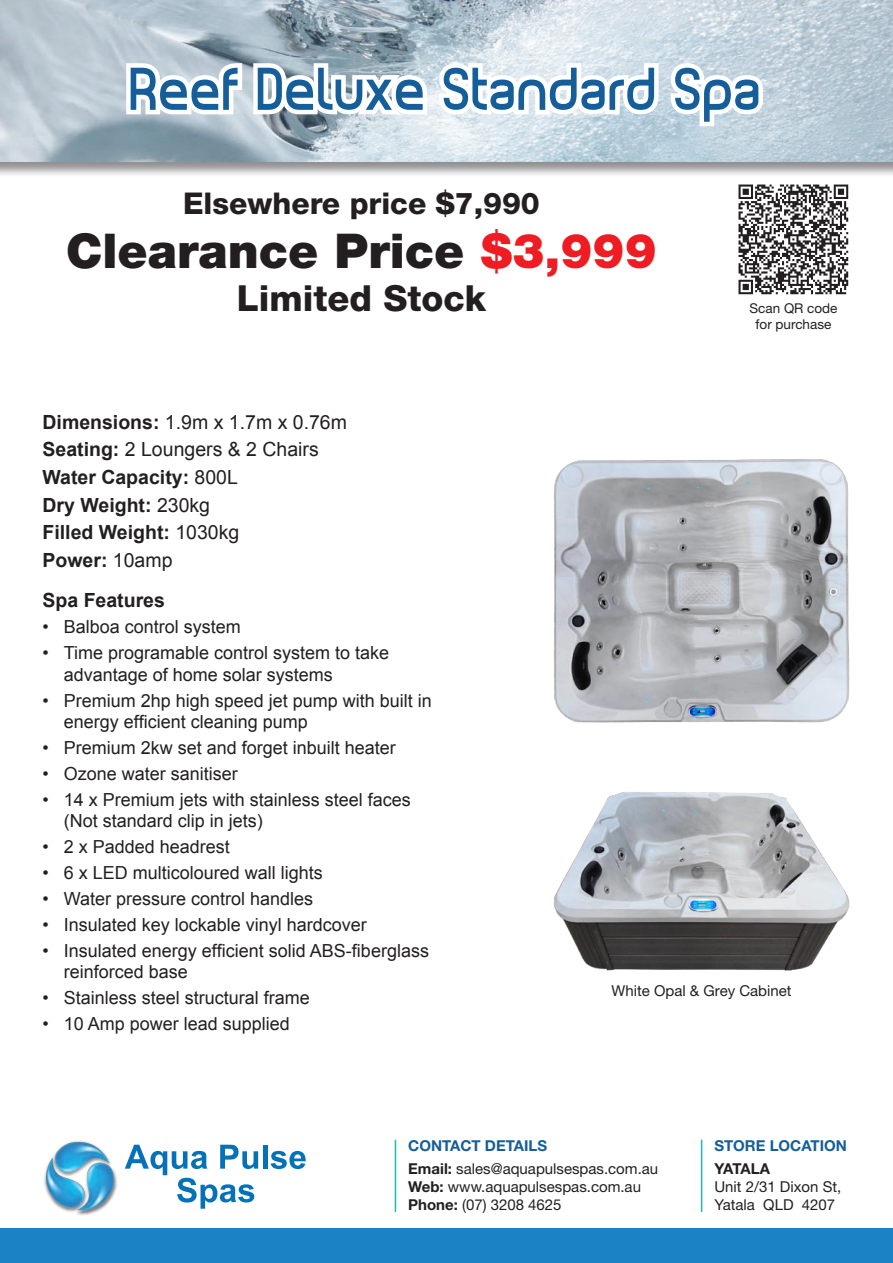
<style>
.page{position:relative;width:893px;height:1263px;background:#fff}
.page>*{position:absolute;margin:0;border:0;box-sizing:border-box;transform-origin:0 0}
.t1{font:57px "Planet Estyle";letter-spacing:.01em;color:#155e99;scale:.95 1}
.t2{font:900 48px "Helvetica Neue";color:#231f20}
.t3{font:800 36px "Helvetica Neue";color:#231f20}
.t4{font:800 30px "Helvetica Neue";color:#231f20}
.t5{font:700 19.5px "Arial";color:#231f20}
.t6{font:19.5px "Arial";color:#231f20}
.t7{font:18px/21.6px "Arial";color:#231f20}
.t8{font:15px "Helvetica Neue";color:#231f20}
.t9{font:700 15px "Helvetica Neue";color:#155e99}
.t10{font:700 15px "Helvetica Neue";letter-spacing:-.075em;color:#231f20}
.t11{font:13.5px "Helvetica Neue";color:#231f20}
.s1{color:#ee1d23}
.s2{font-weight:700}
.s3{font-weight:400}
</style>
<div class="page">
<div style="left:0;top:0;width:893px;height:178px;background:#231f20;opacity:.5"></div>
<img style="left:0;top:0;width:893px;height:162px">
<svg style="left:122px;top:57px;width:645px;height:74px"></svg>
<img style="left:738px;top:184px;width:111px;height:111px">
<div style="left:0;top:1229px;width:893px;height:34px;background:#1b82c5"></div>
<hr style="left:701px;top:1140px;width:1px;height:72px;background:#1dbbb1">
<hr style="left:395px;top:1140px;width:1px;height:72px;background:#1dbbb1">
<img style="left:553px;top:459px;width:297px;height:264px">
<img style="left:553px;top:792px;width:297px;height:179px">
<img style="left:44px;top:1141px;width:73px;height:74px">
<hr style="left:263px;top:1145px;width:4px;height:24px;background:#0572b8">
<svg style="left:271px;top:1151px;width:35px;height:18px"></svg>
<svg style="left:125px;top:1145px;width:133px;height:64px"></svg>
<p class="t1" style="left:130px;top:52px;width:667px">Reef Deluxe Standard Spa</p>
<p class="t4" style="left:183px;top:185px;width:358px">Elsewhere price $7,990</p>
<p class="t2" style="left:66px;top:222px;width:592px">Clearance Price <span class="s1">$3,999</span></p>
<p class="t3" style="left:237px;top:277px;width:251px">Limited Stock</p>
<p class="t6" style="left:43px;top:409px;width:306px"><span class="s2">Dimensions:</span> 1.9m x 1.7m x 0.76m</p>
<p class="t6" style="left:43px;top:437px;width:278px"><span class="s2">Seating:</span> 2 Loungers &amp; 2 Chairs</p>
<p class="t5" style="left:43px;top:464px;width:197px">Water Capacity: <span class="s3">800L</span></p>
<p class="t5" style="left:43px;top:492px;width:169px">Dry Weight: <span class="s3">230kg</span></p>
<p class="t5" style="left:43px;top:520px;width:198px">Filled Weight: <span class="s3">1030kg</span></p>
<p class="t5" style="left:43px;top:547px;width:132px">Power: <span class="s3">10amp</span></p>
<p class="t11" style="left:749px;top:300px;width:90px">Scan QR code</p>
<p class="t11" style="left:756px;top:316px;width:77px">for purchase</p>
<p class="t5" style="left:43px;top:588px;width:124px">Spa Features</p>
<p class="t7" style="left:43px;top:616px;width:200px">• Balboa control system</p>
<p class="t7" style="left:64px;top:642px;width:327px;text-indent:-21px">• Time programable control system to take advantage of home solar systems</p>
<p class="t7" style="left:64px;top:690px;width:370px;text-indent:-21px">• Premium 2hp high speed jet pump with built in energy efficient cleaning pump</p>
<p class="t7" style="left:43px;top:737px;width:355px">• Premium 2kw set and forget inbuilt heater</p>
<p class="t7" style="left:43px;top:763px;width:197px">• Ozone water sanitiser</p>
<p class="t7" style="left:64px;top:789px;width:349px;text-indent:-21px">• 14 x Premium jets with stainless steel faces (Not standard clip in jets)</p>
<p class="t7" style="left:43px;top:836px;width:189px">• 2 x Padded headrest</p>
<p class="t7" style="left:43px;top:862px;width:282px">• 6 x LED multicoloured wall lights</p>
<p class="t7" style="left:43px;top:888px;width:272px">• Water pressure control handles</p>
<p class="t7" style="left:43px;top:914px;width:326px">• Insulated key lockable vinyl hardcover</p>
<p class="t7" style="left:64px;top:940px;width:367px;text-indent:-21px">• Insulated energy efficient solid ABS-fiberglass reinforced base</p>
<p class="t7" style="left:43px;top:987px;width:269px">• Stainless steel structural frame</p>
<p class="t7" style="left:43px;top:1013px;width:249px">• 10 Amp power lead supplied</p>
<p class="t8" style="left:612px;top:982px;width:182px">White Opal &amp; Grey Cabinet</p>
<p class="t9" style="left:408px;top:1137px;width:140px">CONTACT DETAILS</p>
<p class="t8" style="left:408px;top:1159px;width:252px"><span class="s2">EMAIL:</span> sales@aquapulsespas.com.au</p>
<p class="t8" style="left:408px;top:1177px;width:234px"><span class="s2">WEB:</span> www.aquapulsespas.com.au</p>
<p class="t8" style="left:408px;top:1195px;width:155px"><span class="s2">PHONE:</span> (07) 3208 4625</p>
<p class="t9" style="left:714px;top:1137px;width:134px">STORE LOCATION</p>
<p class="t10" style="left:714px;top:1159px;width:57px">YATALA</p>
<p class="t8" style="left:714px;top:1177px;width:128px">Unit 2/31 Dixon St,</p>
<p class="t8" style="left:714px;top:1195px;width:122px">Yatala QLD 4207</p>
</div>
